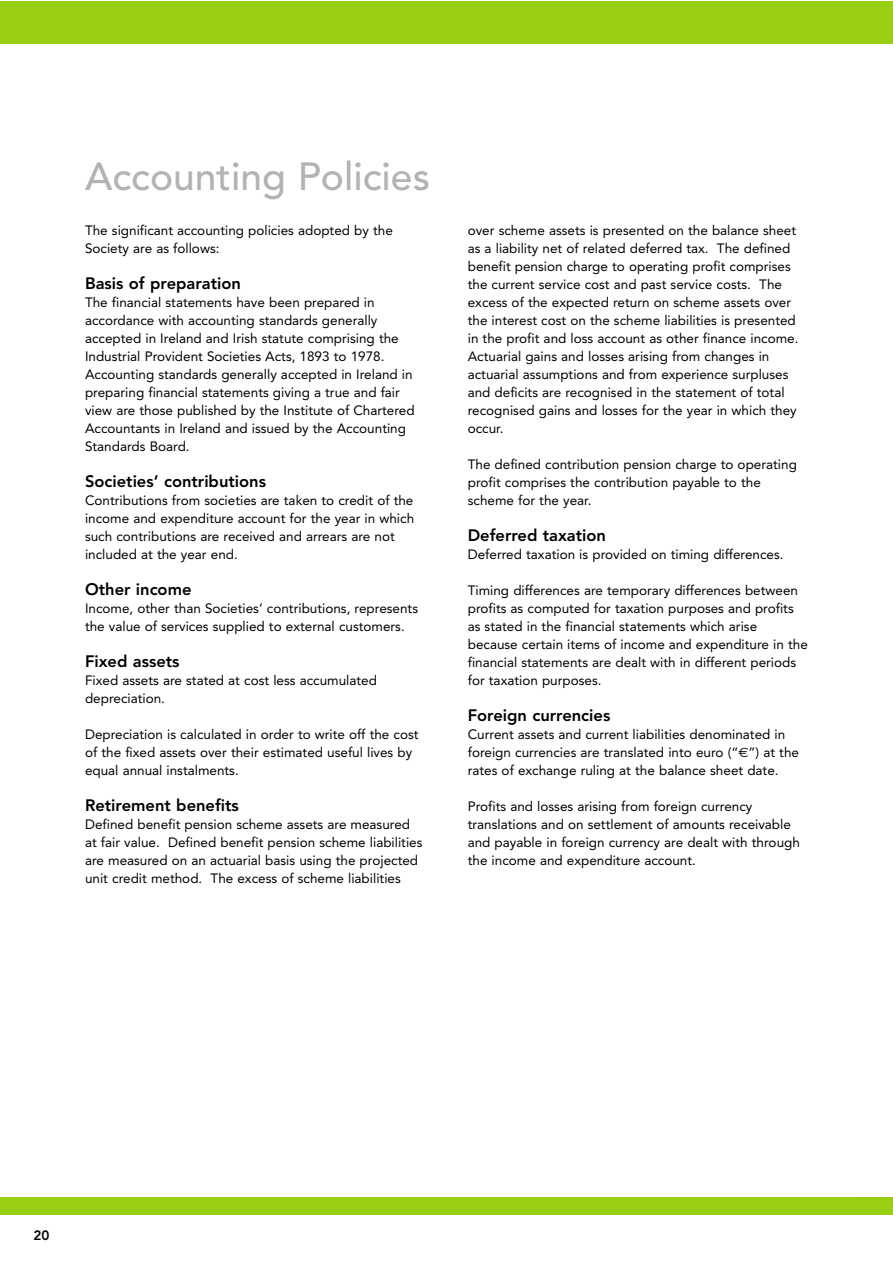
<style>
.page{position:relative;width:893px;height:1263px;background:#fff}
.page>*{position:absolute;margin:0;border:0;box-sizing:border-box;transform-origin:0 0}
.t1{font:500 39px "Avenir";color:#b3b3b3}
.t2{font:800 16.5px "Avenir";color:#000}
.t3{font:13.5px/18px "Avenir";color:#000}
.t4{font:800 13.5px "Avenir";color:#000}
.s1{font-family:"Euro Sans"}
</style>
<div class="page">
<div style="left:0;top:1px;width:893px;height:43px;background:#9acf16"></div>
<div style="left:0;top:1197px;width:893px;height:18px;background:#9acf16"></div>
<h1 class="t1" style="left:85px;top:160px;width:346px">Accounting Policies</h1>
<p class="t3" style="left:85px;top:223px;width:309px">The significant accounting policies adopted by the<br>Society are as follows:</p>
<p class="t2" style="left:85px;top:277px;width:157px">Basis of preparation</p>
<p class="t3" style="left:85px;top:295px;width:331px">The financial statements have been prepared in accordance with accounting standards generally accepted in Ireland and Irish statute comprising the Industrial Provident Societies Acts, 1893 to 1978.<br>Accounting standards generally accepted in Ireland in preparing financial statements giving a true and fair view are those published by the Institute of Chartered Accountants in Ireland and issued by the Accounting Standards Board.</p>
<p class="t2" style="left:85px;top:475px;width:183px">Societies’ contributions</p>
<p class="t3" style="left:85px;top:493px;width:331px">Contributions from societies are taken to credit of the income and expenditure account for the year in which such contributions are received and arrears are not included at the year end.</p>
<p class="t2" style="left:85px;top:583px;width:108px">Other income</p>
<p class="t3" style="left:85px;top:601px;width:335px">Income, other than Societies’ contributions, represents the value of services supplied to external customers.</p>
<p class="t2" style="left:85px;top:655px;width:96px">Fixed assets</p>
<p class="t3" style="left:85px;top:673px;width:293px">Fixed assets are stated at cost less accumulated depreciation.</p>
<p class="t3" style="left:85px;top:727px;width:335px">Depreciation is calculated in order to write off the cost of the fixed assets over their estimated useful lives by equal annual instalments.</p>
<p class="t2" style="left:85px;top:799px;width:155px">Retirement benefits</p>
<p class="t3" style="left:85px;top:817px;width:339px">Defined benefit pension scheme assets are measured at fair value. Defined benefit pension scheme liabilities are measured on an actuarial basis using the projected unit credit method. The excess of scheme liabilities</p>
<p class="t3" style="left:468px;top:223px;width:332px">over scheme assets is presented on the balance sheet as a liability net of related deferred tax. The defined benefit pension charge to operating profit comprises the current service cost and past service costs. The excess of the expected return on scheme assets over the interest cost on the scheme liabilities is presented in the profit and loss account as other finance income.<br>Actuarial gains and losses arising from changes in actuarial assumptions and from experience surpluses and deficits are recognised in the statement of total recognised gains and losses for the year in which they occur.</p>
<p class="t3" style="left:468px;top:457px;width:331px">The defined contribution pension charge to operating profit comprises the contribution payable to the scheme for the year.</p>
<p class="t2" style="left:468px;top:529px;width:140px">Deferred taxation</p>
<p class="t3" style="left:468px;top:547px;width:317px">Deferred taxation is provided on timing differences.</p>
<p class="t3" style="left:468px;top:583px;width:342px">Timing differences are temporary differences between profits as computed for taxation purposes and profits as stated in the financial statements which arise because certain items of income and expenditure in the financial statements are dealt with in different periods for taxation purposes.</p>
<p class="t2" style="left:468px;top:709px;width:144px">Foreign currencies</p>
<p class="t3" style="left:468px;top:727px;width:333px">Current assets and current liabilities denominated in foreign currencies are translated into euro (“<span class="s1">€</span>”) at the rates of exchange ruling at the balance sheet date.</p>
<p class="t3" style="left:468px;top:799px;width:334px">Profits and losses arising from foreign currency translations and on settlement of amounts receivable and payable in foreign currency are dealt with through the income and expenditure account.</p>
<p class="t4" style="left:34px;top:1229px;width:17px">20</p>
</div>
